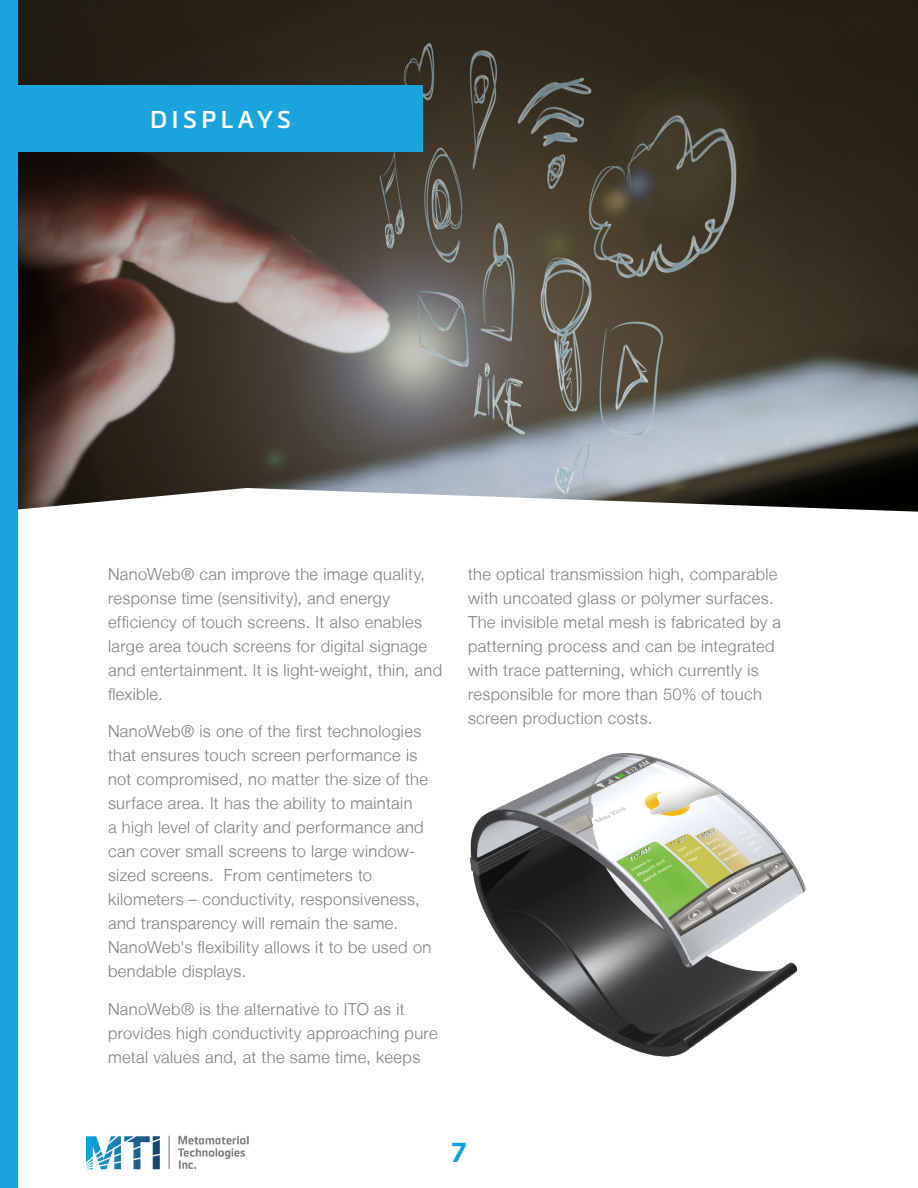
<style>
.page{position:relative;width:918px;height:1188px;background:#fff}
.page>*{position:absolute;margin:0;border:0;box-sizing:border-box;transform-origin:0 0}
.t1{font:700 27px "Metronic Pro";color:#0aa5df}
.t2{font:600 24px "Metronic Pro";letter-spacing:.19em;color:#fff}
.t3{font:300 16.5px/24px "Helvetica Neue LT";letter-spacing:.025em;color:#818285}
</style>
<div class="page">
<img style="left:18px;top:0;width:900px;height:488px">
<svg style="left:18px;top:488px;width:900px;height:24px"></svg>
<div style="left:18px;top:85px;width:405px;height:67px;background:#1aa4dd"></div>
<img style="left:86px;top:1135px;width:163px;height:35px">
<div style="left:0;top:0;width:18px;height:1188px;background:#1aa4dd"></div>
<img style="left:469px;top:753px;width:337px;height:304px">
<p class="t2" style="left:150px;top:104px;width:142px">DISPLAYS</p>
<p class="t3" style="left:108px;top:562px;width:336px">NanoWeb® can improve the image quality, response time (sensitivity), and energy efficiency of touch screens. It also enables large area touch screens for digital signage and entertainment. It is light-weight, thin, and flexible.</p>
<p class="t3" style="left:108px;top:719px;width:325px">NanoWeb® is one of the first technologies that ensures touch screen performance is not compromised, no matter the size of the surface area. It has the ability to maintain<br>a high level of clarity and performance and can cover small screens to large window&shy;sized screens. From centimeters to kilometers – conductivity, responsiveness, and transparency will remain the same.<br>NanoWeb's flexibility allows it to be used on bendable displays.</p>
<p class="t3" style="left:108px;top:997px;width:331px">NanoWeb® is the alternative to ITO as it provides high conductivity approaching pure metal values and, at the same time, keeps</p>
<p class="t3" style="left:468px;top:562px;width:315px">the optical transmission high, comparable with uncoated glass or polymer surfaces.<br>The invisible metal mesh is fabricated by a patterning process and can be integrated with trace patterning, which currently is responsible for more than 50% of touch screen production costs.</p>
<p class="t1" style="left:452px;top:1135px;width:16px">7</p>
</div>
